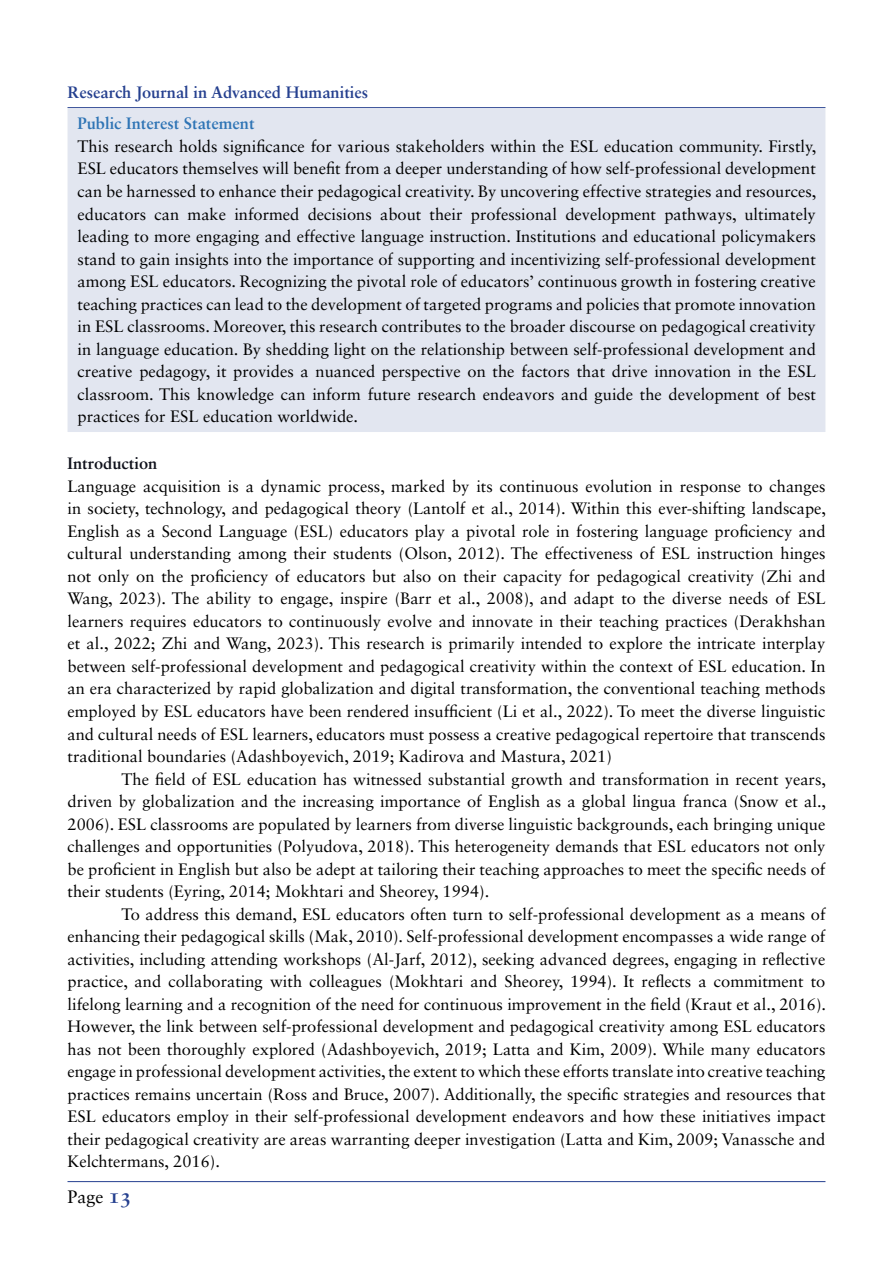
<style>
.page{position:relative;width:893px;height:1263px;background:#fff}
.page>*{position:absolute;margin:0;border:0;box-sizing:border-box;transform-origin:0 0}
.t1{font:18px "Sabon LT Std";color:#000}
.t2{font:16.5px/22.5px "Sabon LT Std";color:#000;text-align:justify}
.t3{font:700 16.5px "Sabon LT Std";color:#25408f}
.t4{font:700 16.5px "Sabon LT Std";color:#2e74b5}
.t5{font:700 16.5px "Sabon LT Std";color:#0e101a}
.s1{font-weight:700;font-size:21px;color:#25408f}
</style>
<div class="page">
<hr style="left:68px;top:107px;width:757px;height:1px;background:#25408f">
<hr style="left:68px;top:1181px;width:757px;height:1px;background:#25408f">
<div style="left:68px;top:109px;width:757px;height:323px;background:#e2e6f0"></div>
<p class="t3" style="left:68px;top:82px;width:302px">Research Journal in Advanced Humanities</p>
<p class="t4" style="left:78px;top:113px;width:178px">Public Interest Statement</p>
<p class="t2" style="left:78px;top:135px;width:740px">This research holds significance for various stakeholders within the ESL education community. Firstly, ESL educators themselves will benefit from a deeper understanding of how self-professional development can be harnessed to enhance their pedagogical creativity. By uncovering effective strategies and resources, educators can make informed decisions about their professional development pathways, ultimately leading to more engaging and effective language instruction. Institutions and educational policymakers stand to gain insights into the importance of supporting and incentivizing self-professional development among ESL educators. Recognizing the pivotal role of educators’ continuous growth in fostering creative teaching practices can lead to the development of targeted programs and policies that promote innovation in ESL classrooms. Moreover, this research contributes to the broader discourse on pedagogical creativity in language education. By shedding light on the relationship between self-professional development and creative pedagogy, it provides a nuanced perspective on the factors that drive innovation in the ESL classroom. This knowledge can inform future research endeavors and guide the development of best practices for ESL education worldwide.</p>
<p class="t5" style="left:68px;top:453px;width:91px">Introduction</p>
<p class="t2" style="left:68px;top:475px;width:760px">Language acquisition is a dynamic process, marked by its continuous evolution in response to changes in society, technology, and pedagogical theory (Lantolf et al., 2014). Within this ever-shifting landscape, English as a Second Language (ESL) educators play a pivotal role in fostering language proficiency and cultural understanding among their students (Olson, 2012). The effectiveness of ESL instruction hinges not only on the proficiency of educators but also on their capacity for pedagogical creativity (Zhi and Wang, 2023). The ability to engage, inspire (Barr et al., 2008), and adapt to the diverse needs of ESL learners requires educators to continuously evolve and innovate in their teaching practices (Derakhshan et al., 2022; Zhi and Wang, 2023). This research is primarily intended to explore the intricate interplay between self-professional development and pedagogical creativity within the context of ESL education. In an era characterized by rapid globalization and digital transformation, the conventional teaching methods employed by ESL educators have been rendered insufficient (Li et al., 2022). To meet the diverse linguistic and cultural needs of ESL learners, educators must possess a creative pedagogical repertoire that transcends traditional boundaries (Adashboyevich, 2019; Kadirova and Mastura, 2021)</p>
<p class="t2" style="left:68px;top:767px;width:760px;text-indent:54px">The field of ESL education has witnessed substantial growth and transformation in recent years, driven by globalization and the increasing importance of English as a global lingua franca (Snow et al., 2006). ESL classrooms are populated by learners from diverse linguistic backgrounds, each bringing unique challenges and opportunities (Polyudova, 2018). This heterogeneity demands that ESL educators not only be proficient in English but also be adept at tailoring their teaching approaches to meet the specific needs of their students (Eyring, 2014; Mokhtari and Sheorey, 1994).</p>
<p class="t2" style="left:68px;top:902px;width:760px;text-indent:54px">To address this demand, ESL educators often turn to self-professional development as a means of enhancing their pedagogical skills (Mak, 2010). Self-professional development encompasses a wide range of activities, including attending workshops (Al-Jarf, 2012), seeking advanced degrees, engaging in reflective practice, and collaborating with colleagues (Mokhtari and Sheorey, 1994). It reflects a commitment to lifelong learning and a recognition of the need for continuous improvement in the field (Kraut et al., 2016).<br>However, the link between self-professional development and pedagogical creativity among ESL educators has not been thoroughly explored (Adashboyevich, 2019; Latta and Kim, 2009). While many educators engage in professional development activities, the extent to which these efforts translate into creative teaching practices remains uncertain (Ross and Bruce, 2007). Additionally, the specific strategies and resources that ESL educators employ in their self-professional development endeavors and how these initiatives impact their pedagogical creativity are areas warranting deeper investigation (Latta and Kim, 2009; Vanassche and Kelchtermans, 2016).</p>
<p class="t1" style="left:68px;top:1185px;width:66px">Page <span class="s1">13</span></p>
</div>
